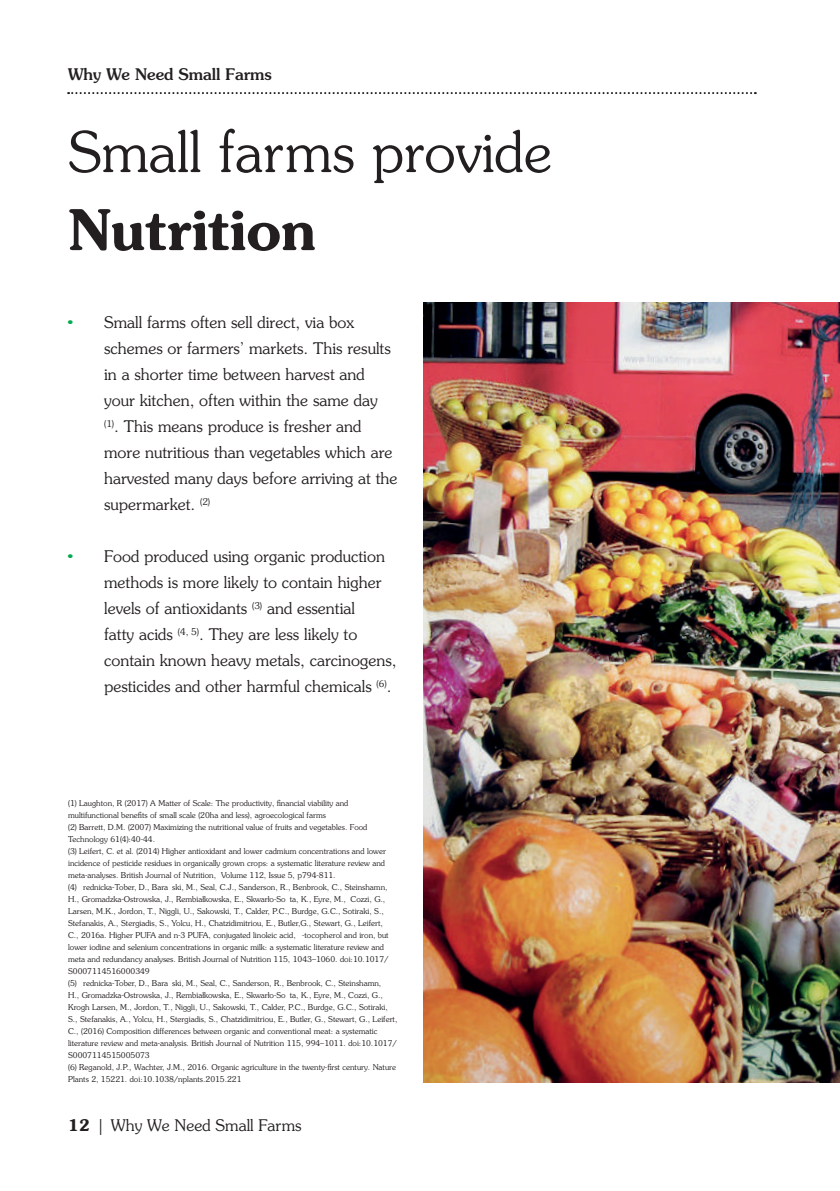
<style>
.page{position:relative;width:840px;height:1191px;background:#fff}
.page>*{position:absolute;margin:0;border:0;box-sizing:border-box;transform-origin:0 0}
.t1{font:300 56px "Souvenir Std";color:#231f20}
.t2{font:600 56px "Souvenir Std";color:#231f20}
.t3{font:300 16px/26px "Souvenir Std";color:#231f20}
.t4{font:500 16px "Souvenir Std";color:#231f20}
.t5{font:300 8px/12px "Souvenir Std";color:#231f20}
.s1{font-weight:600;color:#00ab4d}
.s2{font-weight:600}
</style>
<div class="page">
<svg style="left:68px;top:92px;width:687px;height:2px"></svg>
<img style="left:423px;top:303px;width:416px;height:779px">
<h2 class="t4" style="left:68px;top:65px;width:205px">Why We Need Small Farms</h2>
<h1 class="t1" style="left:68px;top:118px;width:485px">Small farms provide</h1>
<h1 class="t2" style="left:68px;top:195px;width:249px">Nutrition</h1>
<p class="t3" style="left:104px;top:309px;width:295px;text-indent:-36px"><span class="s1">•</span> Small farms often sell direct, via box schemes or farmers’ markets. This results in a shorter time between harvest and your kitchen, often within the same day<br><sup>(1)</sup>. This means produce is fresher and more nutritious than vegetables which are harvested many days before arriving at the supermarket. <sup>(2)</sup></p>
<p class="t3" style="left:104px;top:543px;width:294px;text-indent:-36px"><span class="s1">•</span> Food produced using organic production methods is more likely to contain higher levels of antioxidants <sup>(3)</sup> and essential<br>fatty acids <sup>(4,</sup> <sup>5)</sup>. They are less likely to contain known heavy metals, carcinogens, pesticides and other harmful chemicals <sup>(6)</sup>.</p>
<p class="t5" style="left:68px;top:797px;width:330px">(1) Laughton, R (2017) A Matter of Scale: The productivity, financial viability and multifunctional benefits of small scale (20ha and less), agroecological farms<br>(2) Barrett, D.M. (2007) Maximizing the nutritional value of fruits and vegetables. Food Technology 61(4):40-44.<br>(3) Leifert, C. et al. (2014) Higher antioxidant and lower cadmium concentrations and lower incidence of pesticide residues in organically grown crops: a systematic literature review and meta-analyses. British Journal of Nutrition, Volume 112, Issue 5, p794-811.<br>(4) Średnicka-Tober, D., Bara ski, M., Seal, C.J., Sanderson, R., Benbrook, C., Steinshamn, H., Gromadzka-Ostrowska, J., Rembiałkowska, E., Skwarło-So ta, K., Eyre, M., Cozzi, G., Larsen, M.K., Jordon, T., Niggli, U., Sakowski, T., Calder, P.C., Burdge, G.C., Sotiraki, S., Stefanakis, A., Stergiadis, S., Yolcu, H., Chatzidimitriou, E., Butler,G., Stewart, G., Leifert,<br>C., 2016a. Higher PUFA and n-3 PUFA, conjugated linoleic acid, -tocopherol and iron, but lower iodine and selenium concentrations in organic milk: a systematic literature review and meta and redundancy analyses. British Journal of Nutrition 115, 1043–1060. doi:10.1017/ S0007114516000349<br>(5) Średnicka-Tober, D., Bara ski, M., Seal, C., Sanderson, R., Benbrook, C., Steinshamn,<br>H., Gromadzka-Ostrowska, J., Rembiałkowska, E., Skwarło-So ta, K., Eyre, M., Cozzi, G., Krogh Larsen, M., Jordon, T., Niggli, U., Sakowski, T., Calder, P.C., Burdge, G.C., Sotiraki, S., Stefanakis, A., Yolcu, H., Stergiadis, S., Chatzidimitriou, E., Butler, G., Stewart, G., Leifert, C., (2016) Composition differences between organic and conventional meat: a systematic literature review and meta-analysis. British Journal of Nutrition 115, 994–1011. doi:10.1017/ S0007114515005073<br>(6) Reganold, J.P., Wachter, J.M., 2016. Organic agriculture in the twenty-first century. Nature Plants 2, 15221. doi:10.1038/nplants.2015.221</p>
<h2 class="t3" style="left:68px;top:1112px;width:235px"><span class="s2">12</span> | Why We Need Small Farms</h2>
</div>
